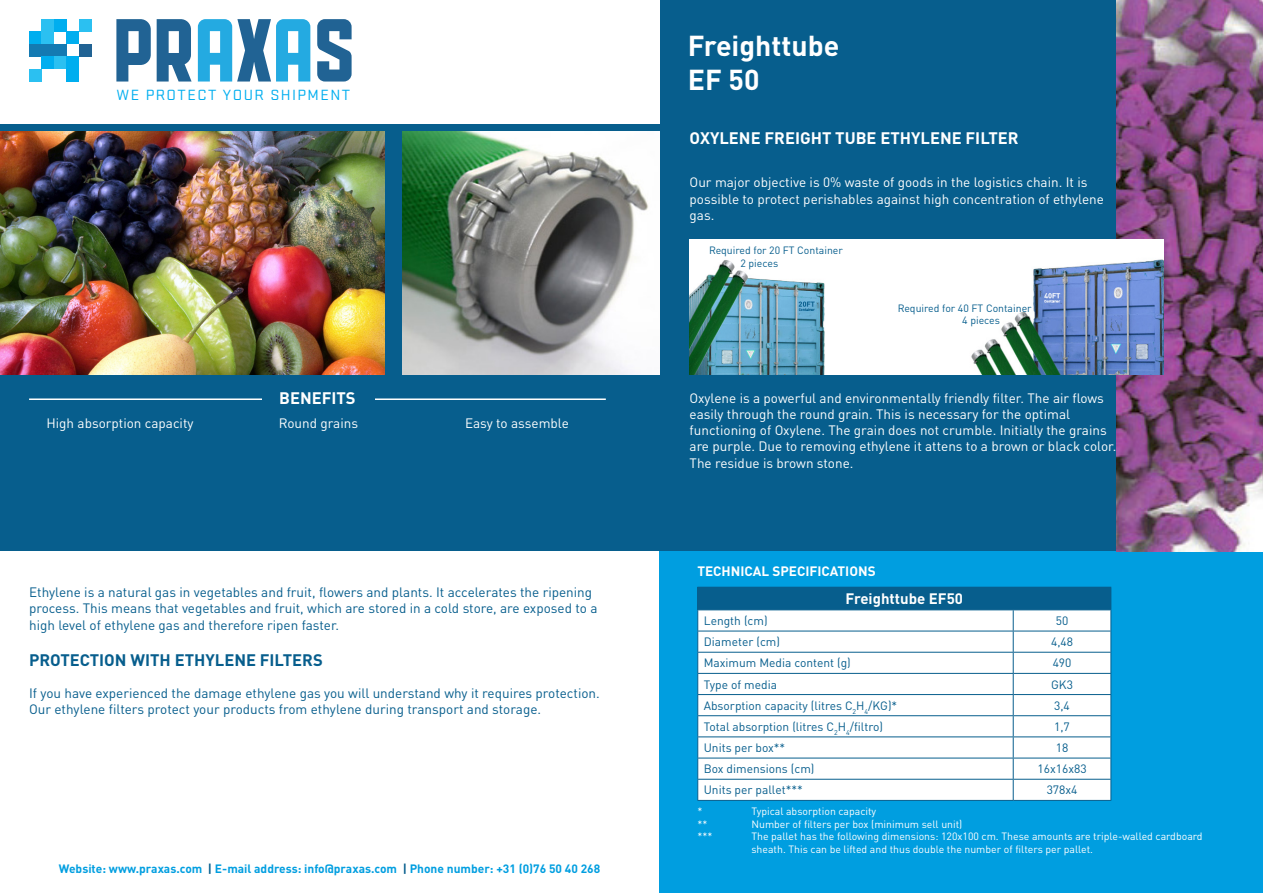
<style>
.page{position:relative;width:1263px;height:893px;background:#075e8d}
.page>*{position:absolute;margin:0;border:0;box-sizing:border-box;transform-origin:0 0}
.t1{font:700 28.5px "DIN";color:#fff}
.t2{font:700 16.5px "DIN";color:#fff}
.t3{font:700 16.5px "DIN";color:#075e8d}
.t4{font:15.3px "Stratum 2";letter-spacing:.09em;color:#00aeef;scale:1.05 1}
.t5{font:700 15px "DIN";color:#fff}
.t6{font:13.5px/16.2px "DINOT";color:#fff}
.t7{font:13.5px/16.2px "DINOT";color:#075e8d}
.t8{font:700 13.5px "DIN";color:#fff}
.t9{font:12px "DINOT";color:#075e8d}
.t10{font:700 12px "DIN";color:#009ee0}
.t11{font:10.5px/12.6px "DINOT";color:#fff}
.t12{font:10.5px "DINOT";color:#075e8d}
.s1{color:#075e8d}
</style>
<div class="page">
<div style="left:0;top:0;width:659px;height:123px;background:#fff"></div>
<div style="left:42px;top:19px;width:12px;height:13px;background:#2bc0f1"></div>
<div style="left:54px;top:19px;width:13px;height:13px;background:#00aeef"></div>
<div style="left:79px;top:19px;width:12px;height:13px;background:#2bc0f1"></div>
<div style="left:29px;top:32px;width:13px;height:12px;background:#00aeef"></div>
<div style="left:42px;top:32px;width:12px;height:12px;background:#2bc0f1"></div>
<div style="left:67px;top:32px;width:12px;height:12px;background:#00aeef"></div>
<div style="left:29px;top:44px;width:13px;height:13px;background:#147ab2"></div>
<div style="left:42px;top:44px;width:12px;height:13px;background:#147ab2"></div>
<div style="left:54px;top:44px;width:13px;height:13px;background:#147ab2"></div>
<div style="left:79px;top:44px;width:12px;height:13px;background:#216394"></div>
<div style="left:42px;top:57px;width:12px;height:12px;background:#00aeef"></div>
<div style="left:54px;top:57px;width:13px;height:12px;background:#2bc0f1"></div>
<div style="left:67px;top:57px;width:12px;height:12px;background:#00aeef"></div>
<div style="left:29px;top:69px;width:13px;height:12px;background:#2bc0f1"></div>
<div style="left:67px;top:69px;width:12px;height:12px;background:#00aeef"></div>
<svg style="left:116px;top:19px;width:35px;height:63px"></svg>
<svg style="left:157px;top:19px;width:35px;height:63px"></svg>
<svg style="left:198px;top:19px;width:112px;height:63px"></svg>
<svg style="left:317px;top:19px;width:35px;height:63px"></svg>
<div style="left:0;top:552px;width:659px;height:341px;background:#fff"></div>
<div style="left:659px;top:552px;width:604px;height:341px;background:#009ee0"></div>
<img style="left:0;top:132px;width:385px;height:242px">
<img style="left:403px;top:132px;width:256px;height:242px">
<img style="left:1116px;top:0;width:147px;height:552px">
<hr style="left:29px;top:398px;width:577px;height:2px;background:#fff">
<div style="left:262px;top:385px;width:113px;height:29px;background:#075e8d"></div>
<div style="left:698px;top:587px;width:413px;height:23px;background:#075e8d"></div>
<div style="left:698px;top:610px;width:412px;height:190px;background:#fff"></div>
<hr style="left:697px;top:587px;width:316px;height:1px;background:#075e8d">
<hr style="left:697px;top:631px;width:316px;height:1px;background:#075e8d">
<hr style="left:1013px;top:631px;width:98px;height:1px;background:#075e8d">
<hr style="left:697px;top:652px;width:316px;height:1px;background:#075e8d">
<hr style="left:1013px;top:652px;width:98px;height:1px;background:#075e8d">
<hr style="left:697px;top:673px;width:316px;height:1px;background:#075e8d">
<hr style="left:1013px;top:673px;width:98px;height:1px;background:#075e8d">
<hr style="left:697px;top:694px;width:316px;height:1px;background:#075e8d">
<hr style="left:1013px;top:694px;width:98px;height:1px;background:#075e8d">
<hr style="left:697px;top:715px;width:316px;height:1px;background:#075e8d">
<hr style="left:1013px;top:715px;width:98px;height:1px;background:#075e8d">
<hr style="left:697px;top:736px;width:316px;height:1px;background:#075e8d">
<hr style="left:1013px;top:736px;width:98px;height:1px;background:#075e8d">
<hr style="left:697px;top:758px;width:316px;height:1px;background:#075e8d">
<hr style="left:1013px;top:758px;width:98px;height:1px;background:#075e8d">
<hr style="left:697px;top:779px;width:316px;height:1px;background:#075e8d">
<svg style="left:697px;top:588px;width:1px;height:212px"></svg>
<hr style="left:1013px;top:779px;width:98px;height:1px;background:#075e8d">
<svg style="left:1013px;top:610px;width:1px;height:190px"></svg>
<svg style="left:1110px;top:610px;width:1px;height:190px"></svg>
<hr style="left:697px;top:800px;width:316px;height:1px;background:#075e8d">
<hr style="left:1013px;top:800px;width:98px;height:1px;background:#075e8d">
<img style="left:690px;top:240px;width:473px;height:134px">
<p class="t4" style="left:116px;top:85px;width:224px">WE PROTECT YOUR SHIPMENT</p>
<p class="t2" style="left:279px;top:387px;width:78px">BENEFITS</p>
<p class="t6" style="left:46px;top:415px;width:149px">High absorption capacity</p>
<p class="t6" style="left:279px;top:415px;width:81px">Round grains</p>
<p class="t6" style="left:465px;top:415px;width:105px">Easy to assemble</p>
<p class="t7" style="left:29px;top:584px;width:570px">Ethylene is a natural gas in vegetables and fruit, flowers and plants. It accelerates the ripening process. This means that vegetables and fruit, which are stored in a cold store, are exposed to a high level of ethylene gas and therefore ripen faster.</p>
<p class="t3" style="left:29px;top:649px;width:295px">PROTECTION WITH ETHYLENE FILTERS</p>
<p class="t7" style="left:29px;top:685px;width:572px">If you have experienced the damage ethylene gas you will understand why it requires protection.<br>Our ethylene filters protect your products from ethylene during transport and storage.</p>
<p class="t10" style="left:59px;top:861px;width:543px">Website: www.praxas.com <span class="s1">|</span> E-mail address: info@praxas.com <span class="s1">|</span> Phone number: +31 (0)76 50 40 268</p>
<p class="t1" style="left:688px;top:27px;width:153px">Freighttube</p>
<p class="t1" style="left:688px;top:61px;width:73px">EF 50</p>
<p class="t2" style="left:690px;top:127px;width:331px">OXYLENE FREIGHT TUBE ETHYLENE FILTER</p>
<p class="t6" style="left:690px;top:174px;width:416px">Our major objective is 0% waste of goods in the logistics chain. It is possible to protect perishables against high concentration of ethylene gas.</p>
<p class="t12" style="left:709px;top:244px;width:135px">Required for 20 FT Container</p>
<p class="t12" style="left:740px;top:256px;width:39px">2 pieces</p>
<p class="t12" style="left:898px;top:301px;width:135px">Required for 40 FT Container</p>
<p class="t12" style="left:962px;top:314px;width:39px">4 pieces</p>
<p class="t6" style="left:690px;top:390px;width:428px">Oxylene is a powerful and environmentally friendly filter. The air flows easily through the round grain. This is necessary for the optimal functioning of Oxylene. The grain does not crumble. Initially the grains are purple. Due to removing ethylene it attens to a brown or black color.<br>The residue is brown stone.</p>
<p class="t8" style="left:697px;top:562px;width:180px">TECHNICAL SPECIFICATIONS</p>
<p class="t5" style="left:846px;top:589px;width:119px">Freighttube EF50</p>
<p class="t9" style="left:704px;top:613px;width:65px">Length (cm)</p>
<p class="t9" style="left:1056px;top:613px;width:14px">50</p>
<p class="t9" style="left:704px;top:634px;width:78px">Diameter (cm)</p>
<p class="t9" style="left:1051px;top:634px;width:23px">4,48</p>
<p class="t9" style="left:704px;top:656px;width:149px">Maximum Media content (g)</p>
<p class="t9" style="left:1053px;top:656px;width:20px">490</p>
<p class="t9" style="left:704px;top:677px;width:75px">Type of media</p>
<p class="t9" style="left:1051px;top:677px;width:23px">GK3</p>
<p class="t9" style="left:704px;top:698px;width:195px">Absorption capacity (litres C<sub>2</sub>H<sub>4</sub>/KG)*</p>
<p class="t9" style="left:1054px;top:698px;width:17px">3,4</p>
<p class="t9" style="left:704px;top:719px;width:181px">Total absorption (litres C<sub>2</sub>H<sub>4</sub>/filtro)</p>
<p class="t9" style="left:1054px;top:719px;width:17px">1,7</p>
<p class="t9" style="left:704px;top:740px;width:83px">Units per box**</p>
<p class="t9" style="left:1056px;top:740px;width:14px">18</p>
<p class="t9" style="left:704px;top:761px;width:112px">Box dimensions (cm)</p>
<p class="t9" style="left:1037px;top:761px;width:51px">16x16x83</p>
<p class="t9" style="left:704px;top:783px;width:100px">Units per pallet***</p>
<p class="t9" style="left:1047px;top:783px;width:32px">378x4</p>
<p class="t11" style="left:697px;top:805px;width:6px">*</p>
<p class="t11" style="left:751px;top:805px;width:126px">Typical absorption capacity</p>
<p class="t11" style="left:697px;top:818px;width:11px">**</p>
<p class="t11" style="left:751px;top:818px;width:212px">Number of filters per box (minimum sell unit)</p>
<p class="t11" style="left:697px;top:830px;width:16px">***</p>
<p class="t11" style="left:751px;top:830px;width:453px">The pallet has the following dimensions: 120x100 cm. These amounts are triple-walled cardboard sheath. This can be lifted and thus double the number of filters per pallet.</p>
</div>
